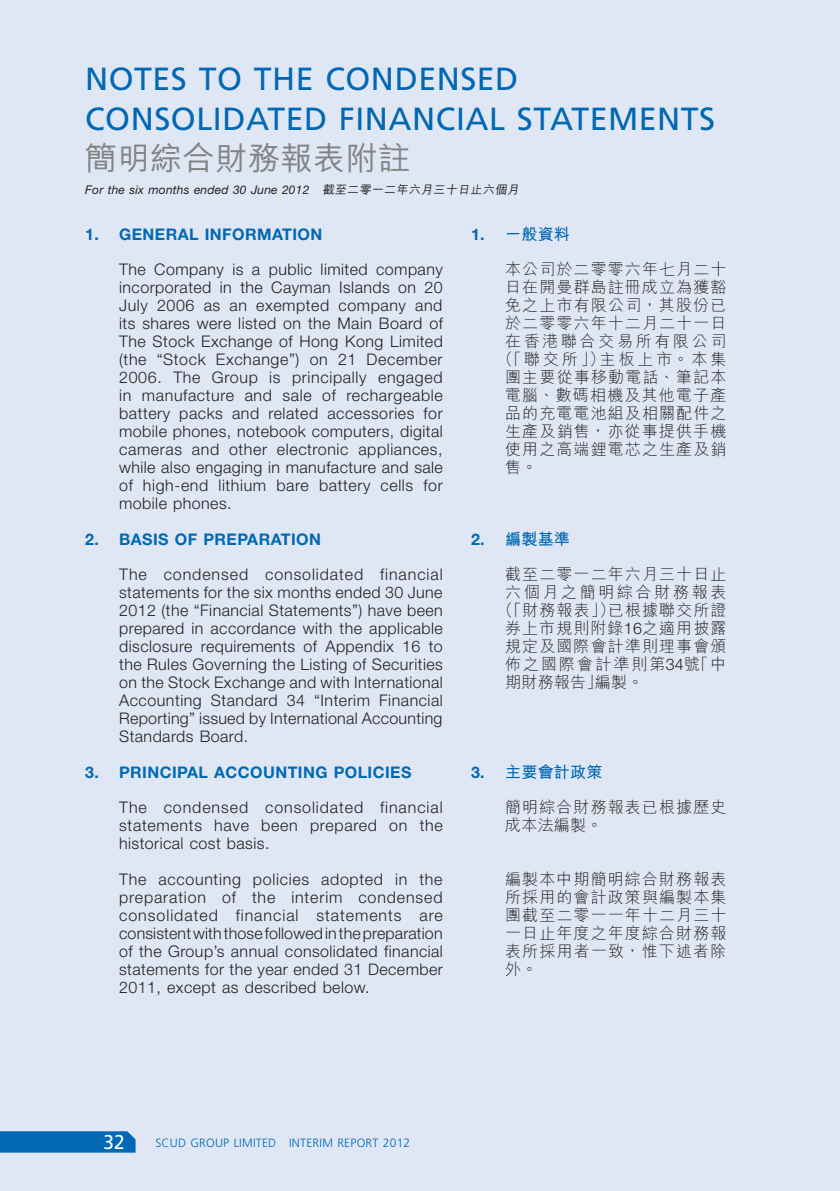
<style>
.page{position:relative;width:840px;height:1191px;background:#fff}
.page>*{position:absolute;margin:0;border:0;box-sizing:border-box;transform-origin:0 0}
.t1{font:32px/40px "Frutiger LT Std";letter-spacing:.015em;color:#0168b3}
.t2{font:20px "Frutiger LT Std";color:#fff;scale:.95 1}
.t3{font:300 16px/18px "Helvetica Neue LT Std";letter-spacing:.025em;color:#231f20;text-align:justify}
.t4{font:300 16px/18px "M Hei HK";letter-spacing:.07em;color:#231f20}
.t5{font:300 16px/35px "Helvetica Neue LT Std";letter-spacing:.055em;color:#231f20}
.t6{font:300 16px/18px "Helvetica Neue LT Std";letter-spacing:.045em;color:#231f20}
.t7{font:300 16px "M Hei HK";letter-spacing:.165em;color:#231f20}
.t8{font:300 16px "M Hei HK";letter-spacing:.175em;color:#231f20}
.t9{font:300 16px "M Hei HK";letter-spacing:.125em;color:#231f20}
.t10{font:italic 12px "Helvetica Neue LT Std";letter-spacing:.015em;color:#231f20}
.t11{font:300 12px "Frutiger LT Std";letter-spacing:.015em;color:#0168b3}
.s1{font-family:"M Hei HK";font-weight:500;color:#808285}
.s2{font-family:"M Hei HK";font-weight:500;font-style:normal}
.s3{font-weight:700;color:#0168b3}
.s4{font-family:"Helvetica Neue LT Std";font-weight:700;color:#0168b3}
.s5{font-family:"Helvetica Neue LT Std"}
</style>
<div class="page">
<div style="left:0;top:0;width:839px;height:1191px;background:#e0e7f4"></div>
<div style="left:0;top:1131px;width:135px;height:21px;background:#0168b3"></div>
<hr style="left:839px;top:0;width:1px;height:1191px;background:#e0e7f4">
<p class="t1" style="left:85px;top:59px;width:631px">NOTES TO THE CONDENSED<br>CONSOLIDATED FINANCIAL STATEMENTS<span class="s1">簡明綜合財務報表附註</span></p>
<p class="t10" style="left:85px;top:183px;width:437px">For the six months ended 30 June 2012 <span class="s2">截至二零一二年六月三十日止六個月</span></p>
<p class="t3" style="left:119px;top:217px;width:325px;line-height:35px;text-indent:-34px"><span class="s3">1. GENERAL INFORMATION<br></span>The Company is a public limited company</p>
<p class="t3" style="left:119px;top:278px;width:325px">incorporated in the Cayman Islands on 20<br>July 2006 as an exempted company and its shares were listed on the Main Board of The Stock Exchange of Hong Kong Limited (the “Stock Exchange”) on 21 December 2006. The Group is principally engaged in manufacture and sale of rechargeable battery packs and related accessories for mobile phones, notebook computers, digital cameras and other electronic appliances, while also engaging in manufacture and sale of high-end lithium bare battery cells for mobile phones.</p>
<p class="t5" style="left:119px;top:522px;width:325px;text-indent:-34px"><span class="s3">2. BASIS OF PREPARATION<br></span>The condensed consolidated financial</p>
<p class="t3" style="left:119px;top:583px;width:325px">statements for the six months ended 30 June 2012 (the “Financial Statements”) have been prepared in accordance with the applicable disclosure requirements of Appendix 16 to the Rules Governing the Listing of Securities on the Stock Exchange and with International Accounting Standard 34 “Interim Financial Reporting” issued by International Accounting Standards Board.</p>
<p class="t5" style="left:119px;top:755px;width:325px;text-indent:-34px"><span class="s3">3. PRINCIPAL ACCOUNTING POLICIES<br></span>The condensed consolidated financial</p>
<p class="t6" style="left:119px;top:816px;width:325px">statements have been prepared on the historical cost basis.</p>
<p class="t3" style="left:119px;top:870px;width:325px">The accounting policies adopted in the preparation of the interim condensed consolidated financial statements are consistent with those followed in the preparation of the Group’s annual consolidated financial statements for the year ended 31 December 2011, except as described below.</p>
<p class="t4" style="left:505px;top:216px;width:223px;line-height:35px;text-indent:-34px"><span class="s4">1.</span> <span class="s3">一般資料<br></span>本公司於二零零六年七月二十</p>
<p class="t4" style="left:505px;top:277px;width:223px">日在開曼群島註冊成立為獲豁</p>
<p class="t4" style="left:505px;top:295px;width:223px">免之上市有限公司，其股份已</p>
<p class="t4" style="left:505px;top:313px;width:223px">於二零零六年十二月二十一日</p>
<p class="t7" style="left:505px;top:329px;width:223px">在香港聯合交易所有限公司</p>
<p class="t8" style="left:497px;top:347px;width:231px">（「聯交所」）主板上市。本集</p>
<p class="t4" style="left:505px;top:367px;width:223px">團主要從事移動電話、筆記本</p>
<p class="t4" style="left:505px;top:385px;width:223px">電腦、數碼相機及其他電子產</p>
<p class="t4" style="left:505px;top:403px;width:223px">品的充電電池組及相關配件之</p>
<p class="t4" style="left:505px;top:421px;width:223px">生產及銷售，亦從事提供手機</p>
<p class="t4" style="left:505px;top:439px;width:223px">使用之高端鋰電芯之生產及銷</p>
<p class="t4" style="left:505px;top:457px;width:34px">售。</p>
<p class="t4" style="left:505px;top:521px;width:223px;line-height:35px;text-indent:-34px"><span class="s4">2.</span> <span class="s3">編製基準<br></span>截至二零一二年六月三十日止</p>
<p class="t7" style="left:505px;top:580px;width:223px">六個月之簡明綜合財務報表</p>
<p class="t4" style="left:497px;top:600px;width:231px">（「財務報表」）已根據聯交所證</p>
<p class="t4" style="left:505px;top:618px;width:223px">券上市規則附錄<span class="s5">16</span>之適用披露</p>
<p class="t4" style="left:505px;top:636px;width:223px">規定及國際會計準則理事會頒</p>
<p class="t9" style="left:505px;top:652px;width:223px">佈之國際會計準則第<span class="s5">34</span>號「中</p>
<p class="t4" style="left:505px;top:672px;width:140px">期財務報告」編製。</p>
<p class="t4" style="left:505px;top:754px;width:223px;line-height:35px;text-indent:-34px"><span class="s4">3.</span> <span class="s3">主要會計政策<br></span>簡明綜合財務報表已根據歷史</p>
<p class="t4" style="left:505px;top:815px;width:99px">成本法編製。</p>
<p class="t4" style="left:505px;top:869px;width:223px;text-align:justify">編製本中期簡明綜合財務報表所採用的會計政策與編製本集團截至二零一一年十二月三十一日止年度之年度綜合財務報表所採用者一致，惟下述者除外。</p>
<p class="t2" style="left:103px;top:1130px;width:24px">32</p>
<p class="t11" style="left:155px;top:1136px;width:256px">SCUD GROUP LIMITED INTERIM REPORT 2012</p>
</div>
